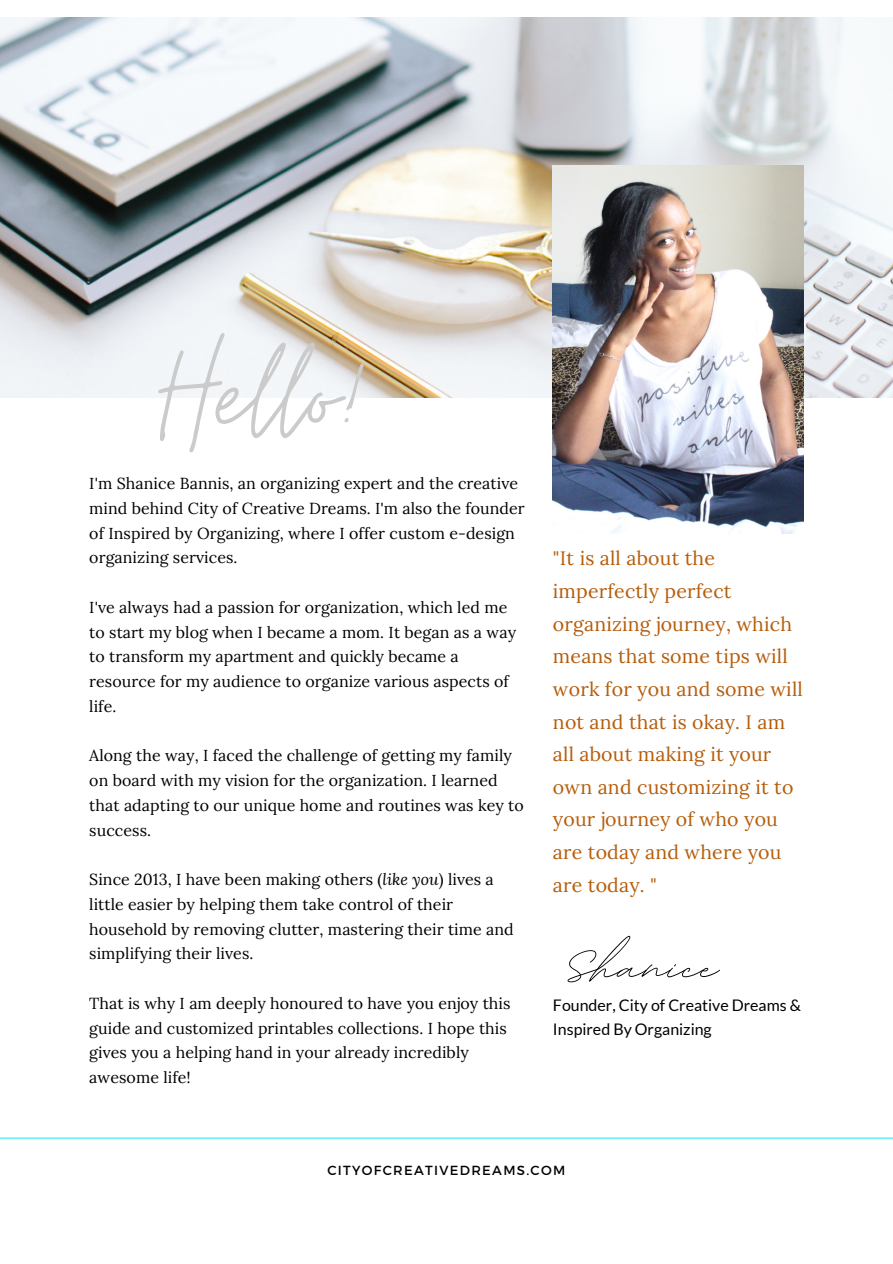
<style>
.page{position:relative;width:893px;height:1264px;background:#fff}
.page>*{position:absolute;margin:0;border:0;box-sizing:border-box;transform-origin:0 0}
.t1{font:149.55px "Moon Time";color:#cbcbcb}
.t2{font:80.7px "BD Script";letter-spacing:.005em;color:#000}
.t3{font:19.5px/32.5px "Lora";letter-spacing:.01em;color:#b65d0b}
.t4{font:15.9px/24.8px "Lora";letter-spacing:.005em;color:#000}
.t5{font:15.9px "Lato";color:#000}
.t6{font:13.2px "Montserrat";letter-spacing:.1em;color:#000}
.s1{font-style:italic}
</style>
<div class="page">
<img style="left:0;top:17px;width:892px;height:380px">
<hr style="left:0;top:1137px;width:892px;height:1px;background:#24ecff">
<img style="left:553px;top:166px;width:250px;height:367px">
<p class="t1" style="left:158px;top:303px;width:213px">Hello!</p>
<p class="t4" style="left:89px;top:471px;width:437px">I'm Shanice Bannis, an organizing expert and the creative mind behind City of Creative Dreams. I'm also the founder of Inspired by Organizing, where I offer custom e-design organizing services.</p>
<p class="t4" style="left:89px;top:594px;width:428px">I've always had a passion for organization, which led me to start my blog when I became a mom. It began as a way to transform my apartment and quickly became a resource for my audience to organize various aspects of life.</p>
<p class="t4" style="left:89px;top:743px;width:436px">Along the way, I faced the challenge of getting my family on board with my vision for the organization. I learned that adapting to our unique home and routines was key to success.</p>
<p class="t4" style="left:89px;top:866px;width:426px">Since 2013, I have been making others (<span class="s1">like you</span>) lives a little easier by helping them take control of their household by removing clutter, mastering their time and simplifying their lives.</p>
<p class="t4" style="left:89px;top:990px;width:423px">That is why I am deeply honoured to have you enjoy this guide and customized printables collections. I hope this gives you a helping hand in your already incredibly awesome life!</p>
<p class="t3" style="left:553px;top:542px;width:251px">"It is all about the imperfectly perfect organizing journey, which means that some tips will work for you and some will not and that is okay. I am all about making it your own and customizing it to your journey of who you are today and where you are today. "</p>
<p class="t2" style="left:565px;top:913px;width:154px">Shanice</p>
<p class="t5" style="left:553px;top:995px;width:249px">Founder, City of Creative Dreams &amp;</p>
<p class="t5" style="left:553px;top:1019px;width:160px">Inspired By Organizing</p>
<p class="t6" style="left:327px;top:1161px;width:239px">CITYOFCREATIVEDREAMS.COM</p>
</div>
